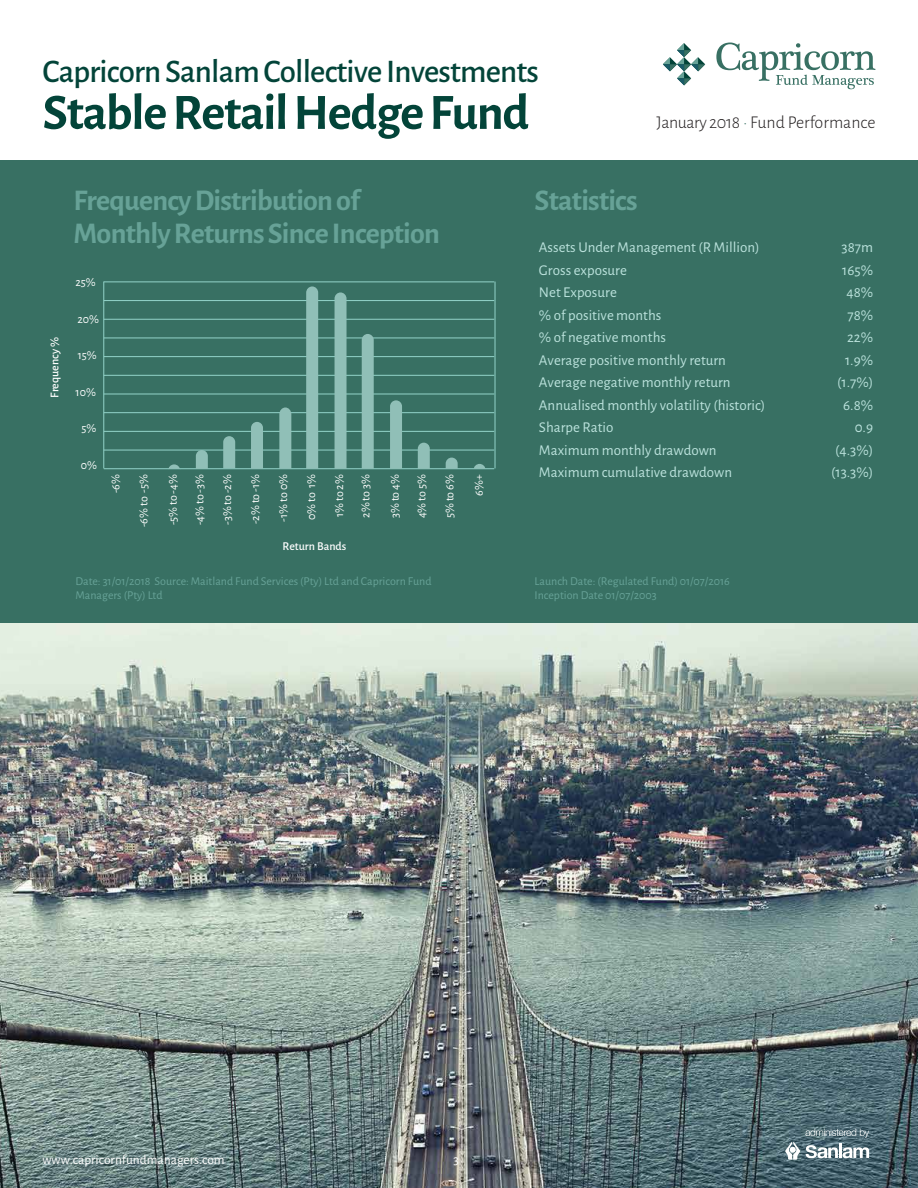
<style>
.page{position:relative;width:918px;height:1188px;background:#fff}
.page>*{position:absolute;margin:0;border:0;box-sizing:border-box;transform-origin:0 0}
.t1{font:700 51px "Alegreya Sans";letter-spacing:-.025em;color:#034439}
.t2{font:500 33px "Alegreya Sans";letter-spacing:-.025em;color:#034439}
.t3{font:700 30px/33px "Alegreya Sans";letter-spacing:-.025em;color:#67a297}
.t4{font:300 18px "Alegreya Sans";letter-spacing:-.02em;color:#231f20}
.t5{font:15px/22.5px "Alegreya Sans";color:#bbe2dc}
.t6{font:13.5px "Alegreya Sans";color:#fff}
.t7{font:12px/14.4px "Alegreya Sans";color:#67a297}
.t8{font:12px "Alegreya Sans";letter-spacing:-.015em;color:#fff}
.t9{font:500 12px "Alegreya Sans";color:#fff}
.s1{color:#387063}
</style>
<div class="page">
<div style="left:0;top:161px;width:918px;height:463px;background:#387063"></div>
<hr style="left:104px;top:468px;width:390px;height:1px;background:#93d3c9">
<hr style="left:104px;top:450px;width:390px;height:1px;background:#93d3c9">
<hr style="left:104px;top:431px;width:390px;height:1px;background:#93d3c9">
<hr style="left:104px;top:412px;width:390px;height:1px;background:#93d3c9">
<hr style="left:104px;top:300px;width:390px;height:1px;background:#93d3c9">
<hr style="left:104px;top:319px;width:390px;height:1px;background:#93d3c9">
<hr style="left:104px;top:338px;width:390px;height:1px;background:#93d3c9">
<hr style="left:104px;top:356px;width:390px;height:1px;background:#93d3c9">
<hr style="left:104px;top:375px;width:390px;height:1px;background:#93d3c9">
<hr style="left:104px;top:394px;width:390px;height:1px;background:#93d3c9">
<hr style="left:104px;top:282px;width:390px;height:1px;background:#93d3c9">
<hr style="left:495px;top:282px;width:1px;height:186px;background:#93d3c9">
<hr style="left:104px;top:282px;width:1px;height:186px;background:#93d3c9">
<svg style="left:474px;top:464px;width:12px;height:6px"></svg>
<svg style="left:362px;top:334px;width:12px;height:135px;background:#8dbcb4"></svg>
<svg style="left:390px;top:400px;width:12px;height:69px"></svg>
<svg style="left:418px;top:443px;width:12px;height:26px"></svg>
<svg style="left:446px;top:458px;width:12px;height:11px"></svg>
<svg style="left:335px;top:292px;width:12px;height:177px;background:#8bbbb3"></svg>
<svg style="left:306px;top:286px;width:12px;height:183px;background:#8dbdb4"></svg>
<svg style="left:279px;top:408px;width:12px;height:61px"></svg>
<svg style="left:251px;top:422px;width:12px;height:47px"></svg>
<svg style="left:196px;top:450px;width:12px;height:19px"></svg>
<svg style="left:223px;top:436px;width:12px;height:32px"></svg>
<svg style="left:168px;top:464px;width:12px;height:6px"></svg>
<img style="left:0;top:624px;width:918px;height:564px">
<hr style="left:839px;top:1144px;width:3px;height:14px;background:#fff">
<svg style="left:806px;top:1145px;width:63px;height:13px"></svg>
<svg style="left:785px;top:1142px;width:15px;height:18px"></svg>
<svg style="left:806px;top:1129px;width:63px;height:9px"></svg>
<svg style="left:716px;top:43px;width:159px;height:46px"></svg>
<svg style="left:663px;top:43px;width:42px;height:42px"></svg>
<h2 class="t2" style="left:43px;top:48px;width:498px">Capricorn Sanlam Collective Investments</h2>
<h1 class="t1" style="left:43px;top:75px;width:488px">Stable Retail Hedge Fund</h1>
<p class="t4" style="left:657px;top:111px;width:220px">January 2018 <span class="s1">•</span> Fund Performance</p>
<p class="t9" style="left:46px;top:398px;width:62px;rotate:-90deg">Frequency %</p>
<h3 class="t3" style="left:73px;top:182px;width:368px">Frequency Distribution of<br>Monthly Returns Since Inception</h3>
<p class="t8" style="left:75px;top:275px;width:22px">25%</p>
<p class="t8" style="left:78px;top:311px;width:23px">20%</p>
<p class="t8" style="left:78px;top:347px;width:21px">15%</p>
<p class="t8" style="left:76px;top:384px;width:22px">10%</p>
<p class="t8" style="left:82px;top:420px;width:16px">5%</p>
<p class="t8" style="left:81px;top:457px;width:18px">0%</p>
<p class="t8" style="left:108px;top:493px;width:21px;rotate:-90deg">-6%</p>
<p class="t8" style="left:165px;top:525px;width:53px;rotate:-90deg">-5% to -4%</p>
<p class="t8" style="left:219px;top:525px;width:52px;rotate:-90deg">-3% to -2%</p>
<p class="t8" style="left:247px;top:524px;width:51px;rotate:-90deg">-2% to -1%</p>
<p class="t8" style="left:275px;top:522px;width:49px;rotate:-90deg">-1% to 0%</p>
<p class="t8" style="left:303px;top:520px;width:47px;rotate:-90deg">0% to 1%</p>
<p class="t8" style="left:331px;top:517px;width:44px;rotate:-90deg">1% to 2%</p>
<p class="t8" style="left:358px;top:518px;width:45px;rotate:-90deg">2% to 3%</p>
<p class="t8" style="left:387px;top:518px;width:45px;rotate:-90deg">3% to 4%</p>
<p class="t8" style="left:413px;top:518px;width:46px;rotate:-90deg">4% to 5%</p>
<p class="t8" style="left:441px;top:518px;width:45px;rotate:-90deg">5% to 6%</p>
<p class="t8" style="left:471px;top:496px;width:23px;rotate:-90deg">6%+</p>
<p class="t8" style="left:135px;top:527px;width:55px;rotate:-90deg">-6% to -5%</p>
<p class="t8" style="left:191px;top:525px;width:53px;rotate:-90deg">-4% to -3%</p>
<p class="t9" style="left:283px;top:537px;width:65px">Return Bands</p>
<h3 class="t3" style="left:535px;top:182px;width:104px">Statistics</h3>
<p class="t5" style="left:539px;top:235px;width:228px">Assets Under Management (R Million)<br>Gross exposure<br>Net Exposure<br>% of positive months<br>% of negative months<br>Average positive monthly return<br>Average negative monthly return<br>Annualised monthly volatility (historic)<br>Sharpe Ratio<br>Maximum monthly drawdown<br>Maximum cumulative drawdown</p>
<p class="t5" style="left:831px;top:235px;width:43px;text-align:right">387m<br>165%<br>48%<br>78%<br>22%<br>1.9% (1.7%)<br>6.8%<br>0.9 (4.3%) (13.3%)</p>
<p class="t7" style="left:75px;top:573px;width:358px">Date: 31/01/2018 Source: Maitland Fund Services (Pty) Ltd and Capricorn Fund<br>Managers (Pty) Ltd</p>
<p class="t7" style="left:535px;top:573px;width:197px">Launch Date: (Regulated Fund) 01/07/2016<br>Inception Date 01/07/2003</p>
<p class="t6" style="left:43px;top:1151px;width:184px">www.capricornfundmanagers.com</p>
<p class="t6" style="left:454px;top:1151px;width:7px">3</p>
</div>
